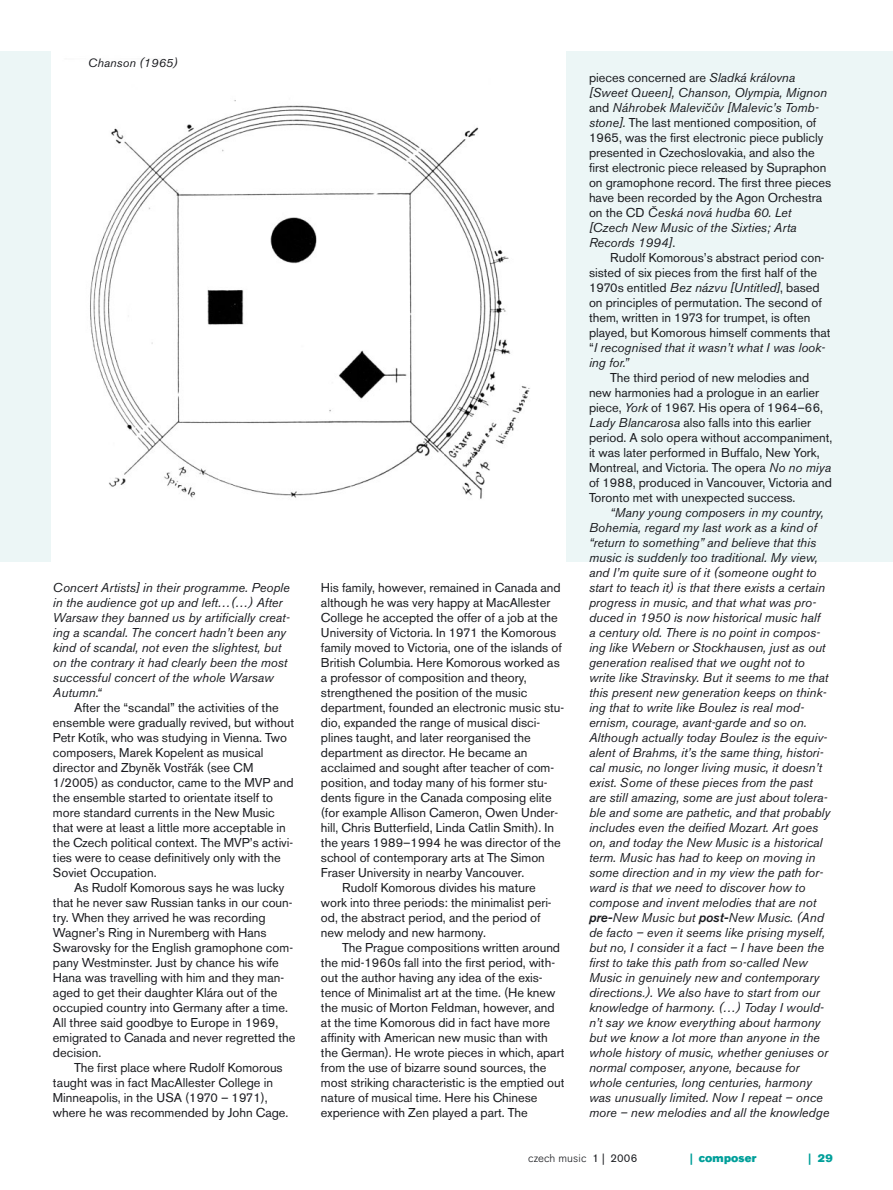
<style>
.page{position:relative;width:893px;height:1190px;background:#fff}
.page>*{position:absolute;margin:0;border:0;box-sizing:border-box;transform-origin:0 0}
.t1{font:12.75px/15px "Akzidenz Grotesk BECE";color:#1b1c20}
.t2{font:italic 12.75px/15px "Akzidenz Grotesk BECE";color:#1b1c20}
.t3{font:italic 12px "Akzidenz Grotesk BECE";letter-spacing:.01em;color:#1b1c20}
.t4{font:300 11.25px "Akzidenz Grotesk BECE";letter-spacing:.01em;color:#1b1c20}
.t5{font:11.25px "Akzidenz Grotesk BECE Super";letter-spacing:.015em;color:#009f9a}
.s1{font-style:italic}
.s2{font-weight:500}
.s3{font-weight:400}
</style>
<div class="page">
<div style="left:0;top:51px;width:892px;height:510px;background:#ecf6f6"></div>
<div style="left:51px;top:39px;width:515px;height:533px;background:#fff"></div>
<img style="left:90px;top:100px;width:440px;height:399px">
<p class="t3" style="left:88px;top:58px;width:91px">Chanson (1965)</p>
<p class="t2" style="left:53px;top:581px;width:238px">Concert Artists] in their programme. People in the audience got up and left…(…) After Warsaw they banned us by artificially creat&shy;ing a scandal. The concert hadn’t been any kind of scandal, not even the slightest, but on the contrary it had clearly been the most successful concert of the whole Warsaw Autumn.“</p>
<p class="t1" style="left:53px;top:701px;width:243px;text-indent:21px">After the “scandal” the activities of the ensemble were gradually revived, but without Petr Kotík, who was studying in Vienna. Two composers, Marek Kopelent as musical director and Zbyněk Vostřák (see CM 1/2005) as conductor, came to the MVP and the ensemble started to orientate itself to more standard currents in the New Music that were at least a little more acceptable in the Czech political context. The MVP’s activi&shy;ties were to cease definitively only with the Soviet Occupation.</p>
<p class="t1" style="left:53px;top:881px;width:244px;text-indent:21px">As Rudolf Komorous says he was lucky that he never saw Russian tanks in our coun&shy;try. When they arrived he was recording Wagner’s Ring in Nuremberg with Hans Swarovsky for the English gramophone com&shy;pany Westminster. Just by chance his wife Hana was travelling with him and they man&shy;aged to get their daughter Klára out of the occupied country into Germany after a time.<br>All three said goodbye to Europe in 1969, emigrated to Canada and never regretted the decision.</p>
<p class="t1" style="left:53px;top:1061px;width:237px;text-indent:21px">The first place where Rudolf Komorous taught was in fact MacAllester College in Minneapolis, in the USA (1970 – 1971), where he was recommended by John Cage.</p>
<p class="t1" style="left:321px;top:581px;width:241px">His family, however, remained in Canada and</p>
<p class="t1" style="left:321px;top:596px;width:231px">although he was very happy at MacAllester</p>
<p class="t1" style="left:321px;top:611px;width:238px">College he accepted the offer of a job at the</p>
<p class="t1" style="left:321px;top:626px;width:237px">University of Victoria. In 1971 the Komorous</p>
<p class="t1" style="left:321px;top:641px;width:242px">family moved to Victoria, one of the islands of</p>
<p class="t1" style="left:321px;top:656px;width:240px">British Columbia. Here Komorous worked as</p>
<p class="t1" style="left:321px;top:671px;width:207px">a professor of composition and theory,</p>
<p class="t1" style="left:321px;top:686px;width:208px">strengthened the position of the music</p>
<p class="t1" style="left:321px;top:701px;width:245px">department, founded an electronic music stu-</p>
<p class="t1" style="left:321px;top:716px;width:221px">dio, expanded the range of musical disci-</p>
<p class="t1" style="left:321px;top:731px;width:211px">plines taught, and later reorganised the</p>
<p class="t1" style="left:321px;top:746px;width:208px">department as director. He became an</p>
<p class="t1" style="left:321px;top:761px;width:235px">acclaimed and sought after teacher of com-</p>
<p class="t1" style="left:321px;top:776px;width:228px">position, and today many of his former stu-</p>
<p class="t1" style="left:321px;top:791px;width:232px">dents figure in the Canada composing elite</p>
<p class="t1" style="left:321px;top:806px;width:239px">(for example Allison Cameron, Owen Under-</p>
<p class="t1" style="left:321px;top:821px;width:234px">hill, Chris Butterfield, Linda Catlin Smith). In</p>
<p class="t1" style="left:321px;top:836px;width:241px">the years 1989–1994 he was director of the</p>
<p class="t1" style="left:321px;top:851px;width:225px">school of contemporary arts at The Simon</p>
<p class="t1" style="left:321px;top:866px;width:205px">Fraser University in nearby Vancouver.</p>
<p class="t1" style="left:342px;top:881px;width:195px">Rudolf Komorous divides his mature</p>
<p class="t1" style="left:321px;top:896px;width:232px">work into three periods: the minimalist peri-</p>
<p class="t1" style="left:321px;top:911px;width:221px">od, the abstract period, and the period of</p>
<p class="t1" style="left:321px;top:926px;width:166px">new melody and new harmony.</p>
<p class="t1" style="left:342px;top:941px;width:219px">The Prague compositions written around</p>
<p class="t1" style="left:321px;top:956px;width:235px">the mid-1960s fall into the first period, with-</p>
<p class="t1" style="left:321px;top:971px;width:223px">out the author having any idea of the exis-</p>
<p class="t1" style="left:321px;top:986px;width:236px">tence of Minimalist art at the time. (He knew</p>
<p class="t1" style="left:321px;top:1001px;width:235px">the music of Morton Feldman, however, and</p>
<p class="t1" style="left:321px;top:1016px;width:230px">at the time Komorous did in fact have more</p>
<p class="t1" style="left:321px;top:1031px;width:228px">affinity with American new music than with</p>
<p class="t1" style="left:321px;top:1046px;width:245px">the German). He wrote pieces in which, apart</p>
<p class="t1" style="left:321px;top:1061px;width:227px">from the use of bizarre sound sources, the</p>
<p class="t1" style="left:321px;top:1076px;width:245px">most striking characteristic is the emptied out</p>
<p class="t1" style="left:321px;top:1091px;width:218px">nature of musical time. Here his Chinese</p>
<p class="t1" style="left:321px;top:1106px;width:208px">experience with Zen played a part. The</p>
<p class="t1" style="left:589px;top:71px;width:244px">pieces concerned are <span class="s1">Sladká královna [Sweet Queen], Chanson, Olympia, Mignon </span>and <span class="s1">Náhrobek Malevičův [Malevic’s Tomb&shy;stone].</span> The last mentioned composition, of 1965, was the first electronic piece publicly presented in Czechoslovakia, and also the first electronic piece released by Supraphon on gramophone record. The first three pieces have been recorded by the Agon Orchestra on the CD <span class="s1">Česká nová hudba 60. Let [Czech New Music of the Sixties; Arta Records 1994]</span>.</p>
<p class="t1" style="left:589px;top:251px;width:243px;text-indent:21px">Rudolf Komorous’s abstract period con&shy;sisted of six pieces from the first half of the 1970s entitled <span class="s1">Bez názvu [Untitled]</span>, based on principles of permutation. The second of them, written in 1973 for trumpet, is often played, but Komorous himself comments that “<span class="s1">I recognised that it wasn’t what I was look&shy;ing for.”</span></p>
<p class="t1" style="left:589px;top:371px;width:245px;text-indent:21px">The third period of new melodies and new harmonies had a prologue in an earlier piece, <span class="s1">York</span> of 1967. His opera of 1964–66, <span class="s1">Lady Blancarosa</span> also falls into this earlier period. A solo opera without accompaniment, it was later performed in Buffalo, New York, Montreal, and Victoria. The opera <span class="s1">No no miya </span>of 1988, produced in Vancouver, Victoria and Toronto met with unexpected success.</p>
<p class="t2" style="left:589px;top:506px;width:243px;text-indent:21px">“Many young composers in my country, Bohemia, regard my last work as a kind of “return to something” and believe that this music is suddenly too traditional. My view, and I’m quite sure of it (someone ought to start to teach it) is that there exists a certain progress in music, and that what was pro&shy;duced in 1950 is now historical music half<br>a century old. There is no point in compos&shy;ing like Webern or Stockhausen, just as out generation realised that we ought not to write like Stravinsky. But it seems to me that this present new generation keeps on think&shy;ing that to write like Boulez is real mod&shy;ernism, courage, avant-garde and so on.<br>Although actually today Boulez is the equiv&shy;alent of Brahms, it’s the same thing, histori&shy;cal music, no longer living music, it doesn’t exist. Some of these pieces from the past are still amazing, some are just about tolera&shy;ble and some are pathetic, and that probably includes even the deified Mozart. Art goes on, and today the New Music is a historical term. Music has had to keep on moving in some direction and in my view the path for&shy;ward is that we need to discover how to compose and invent melodies that are not <span class="s2">pre-</span>New Music but <span class="s2">post-</span>New Music. (And de facto – even it seems like prising myself, but no, I consider it a fact – I have been the first to take this path from so-called New Music in genuinely new and contemporary directions.). We also have to start from our knowledge of harmony. (…) Today I would&shy;n’t say we know everything about harmony but we know a lot more than anyone in the whole history of music, whether geniuses or normal composer, anyone, because for whole centuries, long centuries, harmony was unusually limited. Now I repeat – once more – new melodies and all the knowledge</p>
<p class="t4" style="left:528px;top:1153px;width:111px">czech music <span class="s3">1 | 2006</span></p>
<p class="t5" style="left:690px;top:1153px;width:68px">| composer</p>
<p class="t5" style="left:808px;top:1153px;width:26px">| 29</p>
</div>
